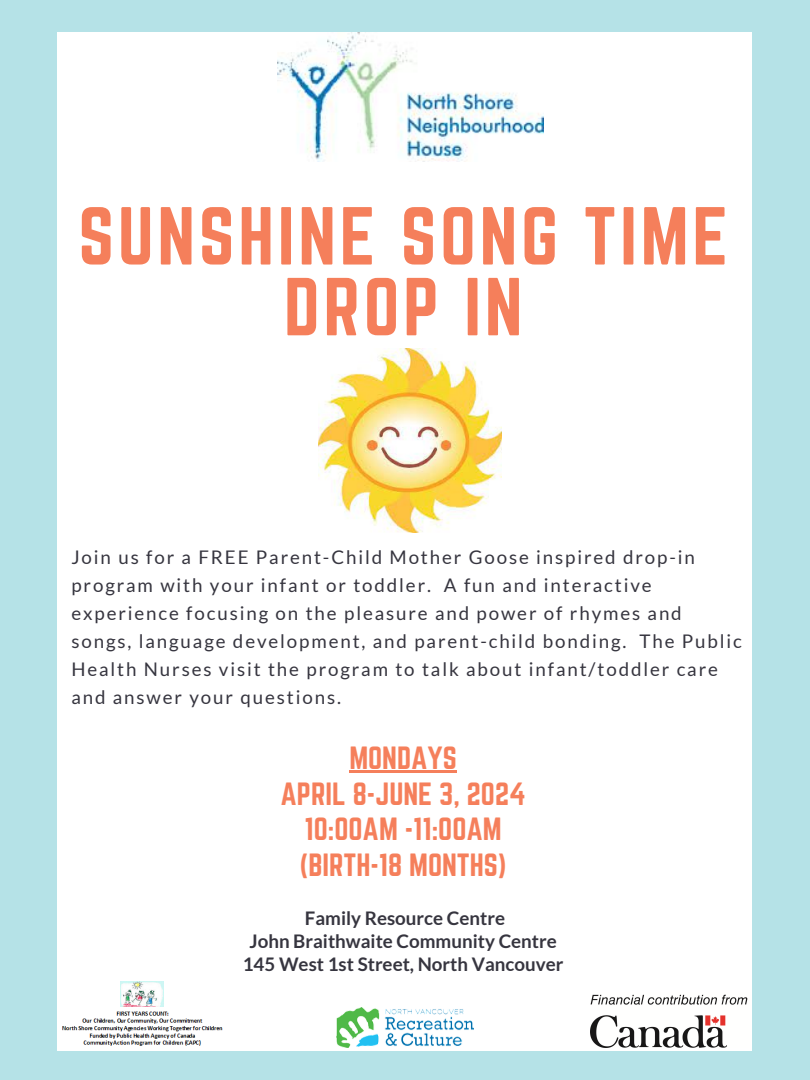
<style>
.page{position:relative;width:810px;height:1080px;background:#b5e2e7}
.page>*{position:absolute;margin:0;border:0;box-sizing:border-box;transform-origin:0 0}
.t1{font:71.81px/70.8px "Norwester";letter-spacing:.05em;color:#f57f5b;text-align:center}
.t2{font:28.12px/35.6px "Norwester";color:#f57f5b;text-align:center}
.t3{font:18.75px/28.1px "Lato";letter-spacing:.1em;color:#36353f}
.t4{font:700 18.75px/23.4px "Lato";color:#36353f;text-align:center}
</style>
<div class="page">
<div style="left:58px;top:32px;width:694px;height:1018px;background:#fff"></div>
<img style="left:319px;top:348px;width:183px;height:184px">
<img style="left:277px;top:32px;width:267px;height:129px">
<img style="left:590px;top:994px;width:158px;height:54px">
<img style="left:120px;top:981px;width:43px;height:26px">
<img style="left:62px;top:1011px;width:161px;height:35px">
<img style="left:337px;top:1008px;width:137px;height:40px">
<hr style="left:349px;top:770px;width:108px;height:3px;background:#f57f5b">
<p class="t1" style="left:78px;top:200px;width:651px">SUNSHINE SONG TIME<br>DROP IN</p>
<h1 class="t3" style="left:71px;top:542px;width:672px">Join us for a FREE Parent-Child Mother Goose inspired drop-in program with your infant or toddler. A fun and interactive experience focusing on the pleasure and power of rhymes and songs, language development, and parent-child bonding. The Public Health Nurses visit the program to talk about infant/toddler care and answer your questions.</h1>
<h2 class="t2" style="left:281px;top:740px;width:247px">MONDAYS<br>APRIL 8-JUNE 3, 2024<br>10:00AM -11:00AM (BIRTH-18 MONTHS)</h2>
<p class="t4" style="left:243px;top:906px;width:322px">Family Resource Centre<br>John Braithwaite Community Centre<br>145 West 1st Street, North Vancouver</p>
</div>
